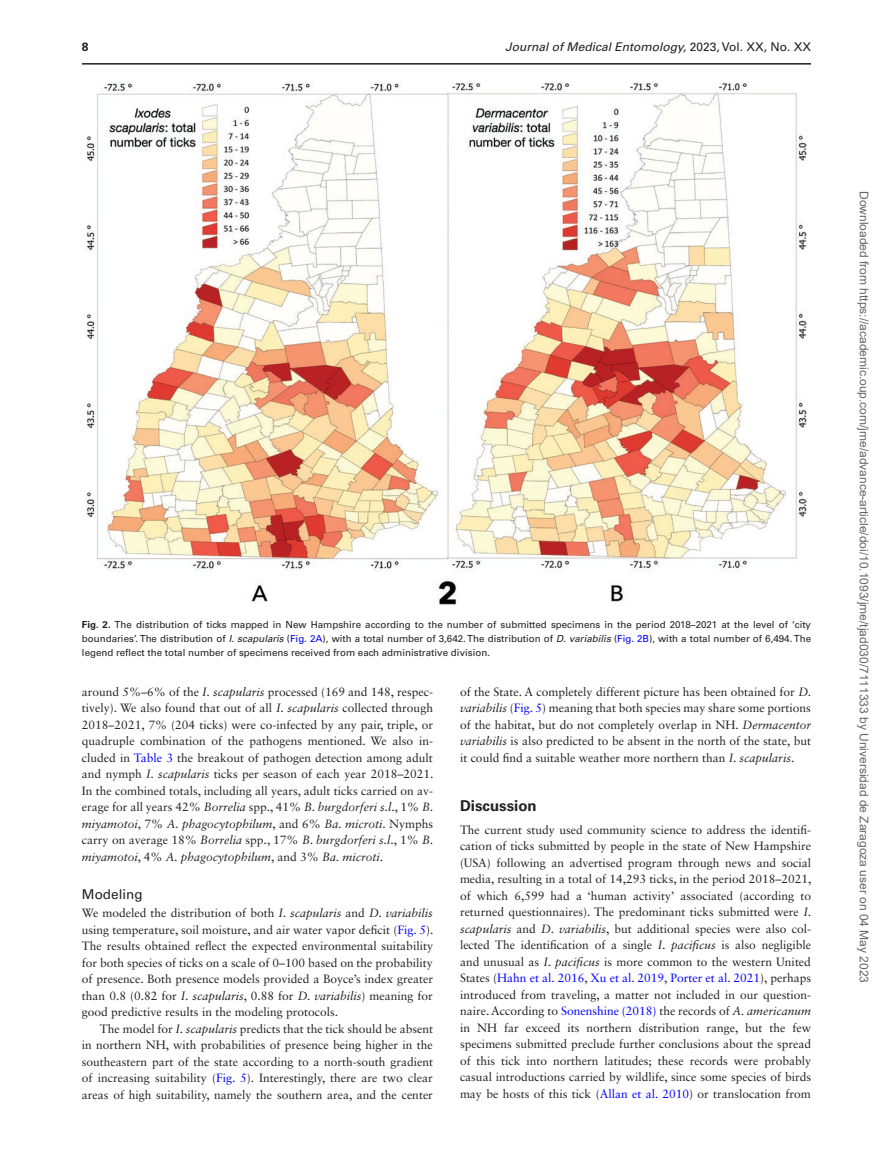
<style>
.page{position:relative;width:893px;height:1174px;background:#fff}
.page>*{position:absolute;margin:0;border:0;box-sizing:border-box;transform-origin:0 0}
.t1{font:700 15px "Univers LT Std";color:#231f20}
.t2{font:13.5px "Univers LT Std";color:#231f20}
.t3{font:12px/16.5px "Sabon LT Std";color:#231f20;text-align:justify}
.t4{font:12px "Arial";color:#666}
.t5{font:italic 12px "Univers LT Std";color:#231f20}
.t6{font:700 12px "Univers LT Std";color:#231f20}
.t7{font:9.75px/14.2px "Univers LT Std";color:#231f20;text-align:justify}
.s1{font-style:normal}
.s2{font-weight:700}
.s3{font-style:italic}
.s4{color:#00f}
</style>
<div class="page">
<hr style="left:82px;top:63px;width:729px;height:2px;background:#231f20">
<img style="left:86px;top:82px;width:720px;height:522px">
<p class="t6" style="left:82px;top:40px;width:8px">8</p>
<p class="t5" style="left:505px;top:40px;width:307px">Journal of Medical Entomology, <span class="s1">2023, Vol. XX, No. XX</span></p>
<p class="t7" style="left:82px;top:617px;width:731px"><span class="s2">Fig. 2.</span> The distribution of ticks mapped in New Hampshire according to the number of submitted specimens in the period 2018–2021 at the level of ‘city boundaries’. The distribution of <span class="s3">I. scapularis</span> (<span class="s4">Fig. 2A</span>), with a total number of 3,642. The distribution of <span class="s3">D. variabilis</span> (<span class="s4">Fig. 2B</span>), with a total number of 6,494. The legend reflect the total number of specimens received from each administrative division.</p>
<p class="t3" style="left:82px;top:683px;width:353px">around 5%–6% of the <span class="s3">I. scapularis</span> processed (169 and 148, respec&shy;tively). We also found that out of all <span class="s3">I. scapularis</span> collected through 2018–2021, 7% (204 ticks) were co-infected by any pair, triple, or quadruple combination of the pathogens mentioned. We also in&shy;cluded in <span class="s4">Table 3</span> the breakout of pathogen detection among adult and nymph <span class="s3">I. scapularis</span> ticks per season of each year 2018–2021.<br>In the combined totals, including all years, adult ticks carried on av&shy;erage for all years 42% <span class="s3">Borrelia</span> spp., 41% <span class="s3">B. burgdorferi s.l</span>., 1% <span class="s3">B. miyamotoi</span>, 7% <span class="s3">A. phagocytophilum</span>, and 6% <span class="s3">Ba. microti</span>. Nymphs carry on average 18% <span class="s3">Borrelia</span> spp., 17% <span class="s3">B. burgdorferi s.l</span>., 1% <span class="s3">B. miyamotoi</span>, 4% <span class="s3">A. phagocytophilum</span>, and 3% <span class="s3">Ba. microti</span>.</p>
<p class="t2" style="left:82px;top:886px;width:62px">Modeling</p>
<p class="t3" style="left:82px;top:904px;width:353px">We modeled the distribution of both <span class="s3">I. scapularis</span> and <span class="s3">D. variabilis </span>using temperature, soil moisture, and air water vapor deficit (<span class="s4">Fig. 5</span>).<br>The results obtained reflect the expected environmental suitability for both species of ticks on a scale of 0–100 based on the probability of presence. Both presence models provided a Boyce’s index greater than 0.8 (0.82 for <span class="s3">I. scapularis</span>, 0.88 for <span class="s3">D. variabilis</span>) meaning for good predictive results in the modeling protocols.</p>
<p class="t3" style="left:82px;top:1020px;width:353px;text-indent:18px">The model for <span class="s3">I. scapularis</span> predicts that the tick should be absent in northern NH, with probabilities of presence being higher in the southeastern part of the state according to a north-south gradient of increasing suitability (<span class="s4">Fig. 5</span>). Interestingly, there are two clear areas of high suitability, namely the southern area, and the center</p>
<p class="t3" style="left:460px;top:683px;width:353px">of the State. A completely different picture has been obtained for <span class="s3">D. variabilis</span> (<span class="s4">Fig. 5</span>) meaning that both species may share some portions of the habitat, but do not completely overlap in NH. <span class="s3">Dermacentor variabilis</span> is also predicted to be absent in the north of the state, but it could find a suitable weather more northern than <span class="s3">I. scapularis</span>.</p>
<p class="t1" style="left:460px;top:797px;width:78px">Discussion</p>
<p class="t3" style="left:460px;top:821px;width:353px">The current study used community science to address the identifi&shy;cation of ticks submitted by people in the state of New Hampshire (USA) following an advertised program through news and social media, resulting in a total of 14,293 ticks, in the period 2018–2021, of which 6,599 had a ‘human activity’ associated (according to returned questionnaires). The predominant ticks submitted were <span class="s3">I. scapularis</span> and <span class="s3">D. variabilis</span>, but additional species were also col&shy;lected The identification of a single <span class="s3">I. pacificus</span> is also negligible and unusual as <span class="s3">I. pacificus</span> is more common to the western United States (<span class="s4">Hahn et al. 2016</span>, <span class="s4">Xu et al. 2019</span>, <span class="s4">Porter et al. 2021</span>), perhaps introduced from traveling, a matter not included in our question&shy;naire. According to <span class="s4">Sonenshine (2018)</span> the records of <span class="s3">A. americanum </span>in NH far exceed its northern distribution range, but the few specimens submitted preclude further conclusions about the spread of this tick into northern latitudes; these records were probably casual introductions carried by wildlife, since some species of birds may be hosts of this tick (<span class="s4">Allan et al. 2010</span>) or translocation from</p>
<p class="t4" style="left:868px;top:191px;width:794px;rotate:90deg">Downloaded from https://academic.oup.com/jme/advance-article/doi/10.1093/jme/tjad030/7111333 by Universidad de Zaragoza user on 04 May 2023</p>
</div>
